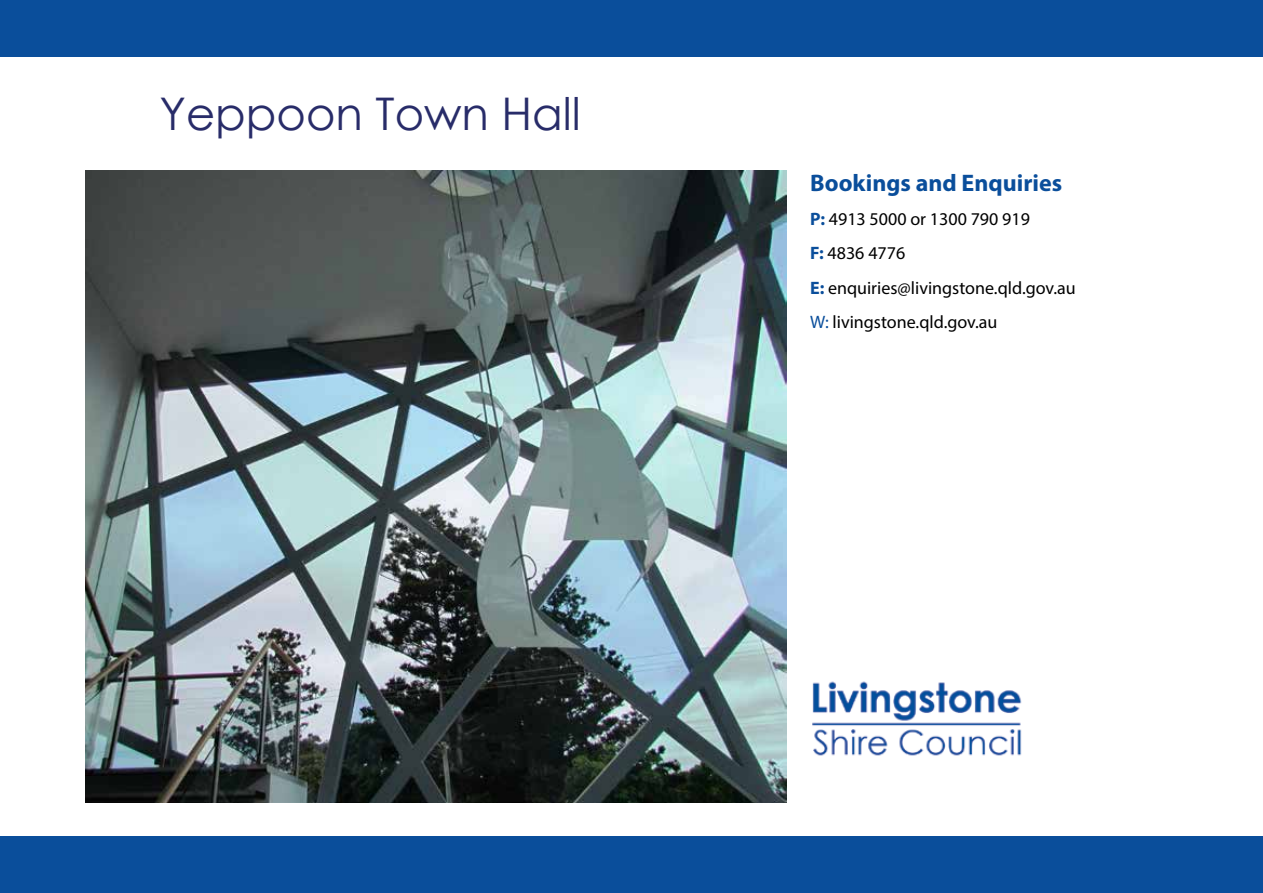
<style>
.page{position:relative;width:1263px;height:893px;background:#fff}
.page>*{position:absolute;margin:0;border:0;box-sizing:border-box;transform-origin:0 0}
.t1{font:45px "Century Gothic";color:#282c69}
.t2{font:700 24px "Myriad Pro";color:#0a4e9b}
.t3{font:18px/34.3px "Myriad Pro";color:#000}
.s1{font-weight:700;color:#0a4e9b}
.s2{color:#0a4e9b}
</style>
<div class="page">
<div style="left:0;top:836px;width:1263px;height:57px;background:#0a4e9b"></div>
<div style="left:0;top:0;width:1263px;height:57px;background:#0a4e9b"></div>
<img style="left:85px;top:171px;width:702px;height:631px">
<img style="left:812px;top:681px;width:210px;height:75px">
<h1 class="t1" style="left:159px;top:82px;width:423px">Yeppoon Town Hall</h1>
<h2 class="t2" style="left:810px;top:167px;width:253px">Bookings and Enquiries</h2>
<p class="t3" style="left:810px;top:201px;width:267px"><span class="s1">P:</span> 4913 5000 or 1300 790 919<br><span class="s1">F:</span> 4836 4776<br><span class="s1">E:</span> enquiries@livingstone.qld.gov.au<br><span class="s2">W:</span> livingstone.qld.gov.au</p>
</div>
